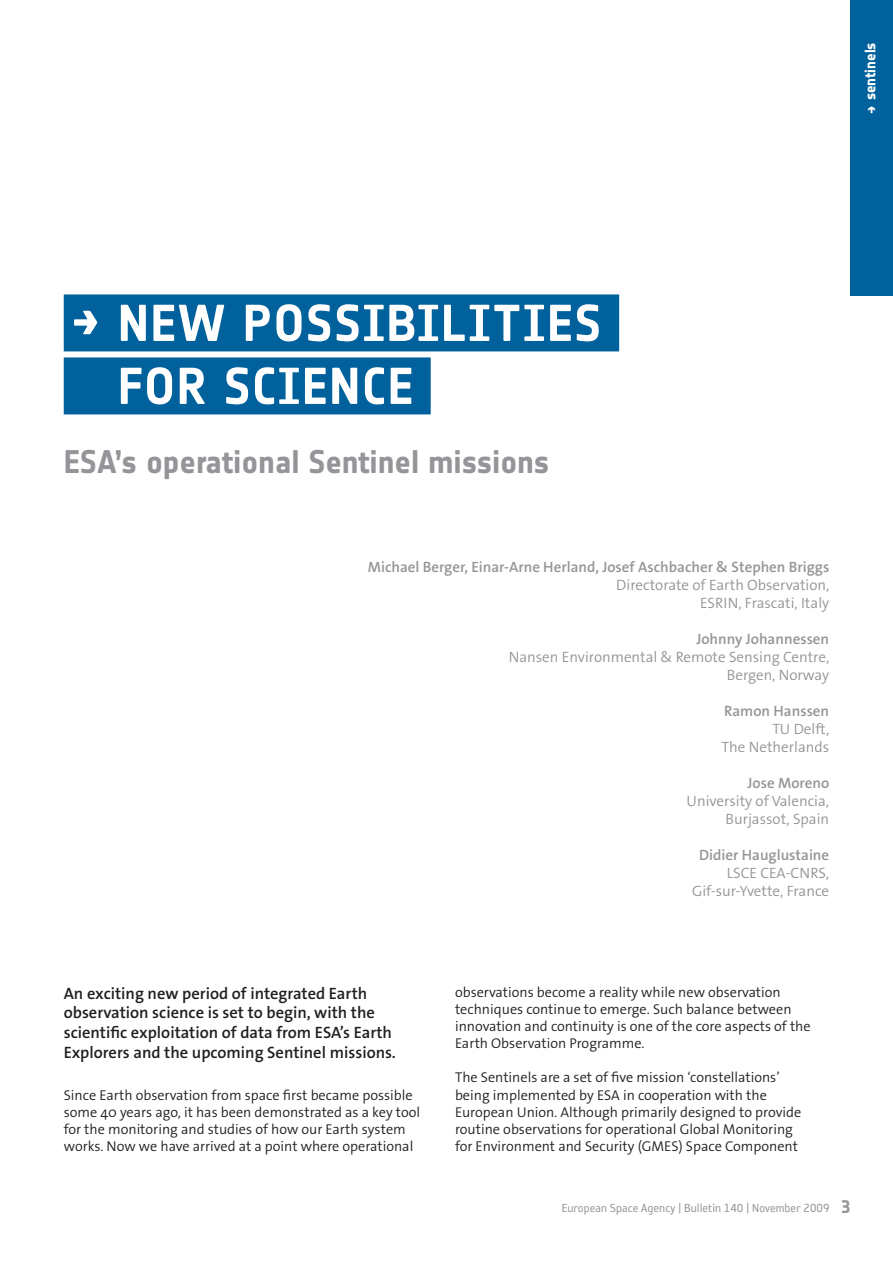
<style>
.page{position:relative;width:893px;height:1263px;background:#fff}
.page>*{position:absolute;margin:0;border:0;box-sizing:border-box;transform-origin:0 0}
.t1{font:700 51px/63px "Notes Esa";letter-spacing:.03em;color:#fff}
.t2{font:700 32.25px "Notes Esa";letter-spacing:-.005em;color:#939598}
.t3{font:600 16.5px/19.8px "The Sans Os F";color:#231f20}
.t4{font:300 15px/18px "The Sans Os F";color:#939598;text-align:right}
.t5{font:600 15px "The Sans Os F";color:#939598}
.t6{font:15px "Notes Style Bold Tf";color:#fff}
.t7{font:300 14.25px/17.1px "The Sans Os F";color:#231f20}
.t8{font:13.5px "Reykjavik One OT A Gauge";color:#939598}
.s1{font-family:"Notes Esa";font-weight:700}
.s2{font-family:"Notes Style Bold Tf";font-size:18px}
</style>
<div class="page">
<div style="left:850px;top:0;width:43px;height:296px;background:#00619c"></div>
<div style="left:64px;top:294px;width:555px;height:57px;background:#00619c"></div>
<div style="left:64px;top:357px;width:367px;height:57px;background:#00619c"></div>
<p class="t6" style="left:865px;top:114px;width:73px;rotate:-90deg"><span class="s1">→</span> sentinels</p>
<h1 class="t1" style="left:118px;top:296px;width:485px;text-indent:-46px">→ NEW POSSIBILITIES<br>FOR SCIENCE</h1>
<h2 class="t2" style="left:64px;top:450px;width:487px">ESA’s operational Sentinel missions</h2>
<p class="t5" style="left:368px;top:561px;width:463px">Michael Berger, Einar-Arne Herland, Josef Aschbacher &amp; Stephen Briggs</p>
<p class="t4" style="left:616px;top:577px;width:214px">Directorate of Earth Observation,<br>ESRIN, Frascati, Italy</p>
<p class="t5" style="left:696px;top:633px;width:134px">Johnny Johannessen</p>
<p class="t4" style="left:509px;top:649px;width:322px">Nansen Environmental &amp; Remote Sensing Centre,<br>Bergen, Norway</p>
<p class="t5" style="left:724px;top:705px;width:107px">Ramon Hanssen</p>
<p class="t4" style="left:721px;top:721px;width:109px">TU Delft,<br>The Netherlands</p>
<p class="t5" style="left:747px;top:777px;width:83px">Jose Moreno</p>
<p class="t4" style="left:686px;top:793px;width:144px">University of Valencia,<br>Burjassot, Spain</p>
<p class="t5" style="left:699px;top:849px;width:132px">Didier Hauglustaine</p>
<p class="t4" style="left:692px;top:865px;width:139px">LSCE CEA-CNRS,<br>Gif-sur-Yvette, France</p>
<p class="t3" style="left:64px;top:984px;width:334px">An exciting new period of integrated Earth observation science is set to begin, with the scientific exploitation of data from ESA’s Earth Explorers and the upcoming Sentinel missions.</p>
<p class="t7" style="left:64px;top:1087px;width:358px">Since Earth observation from space first became possible some 40 years ago, it has been demonstrated as a key tool for the monitoring and studies of how our Earth system works. Now we have arrived at a point where operational</p>
<p class="t7" style="left:455px;top:985px;width:357px">observations become a reality while new observation techniques continue to emerge. Such balance between innovation and continuity is one of the core aspects of the Earth Observation Programme.</p>
<p class="t7" style="left:455px;top:1070px;width:348px">The Sentinels are a set of five mission ‘constellations’ being implemented by ESA in cooperation with the European Union. Although primarily designed to provide routine observations for operational Global Monitoring for Environment and Security (GMES) Space Component</p>
<p class="t8" style="left:562px;top:1203px;width:290px">European Space Agency | Bulletin 140 | November 2009 <span class="s2">3</span></p>
</div>
